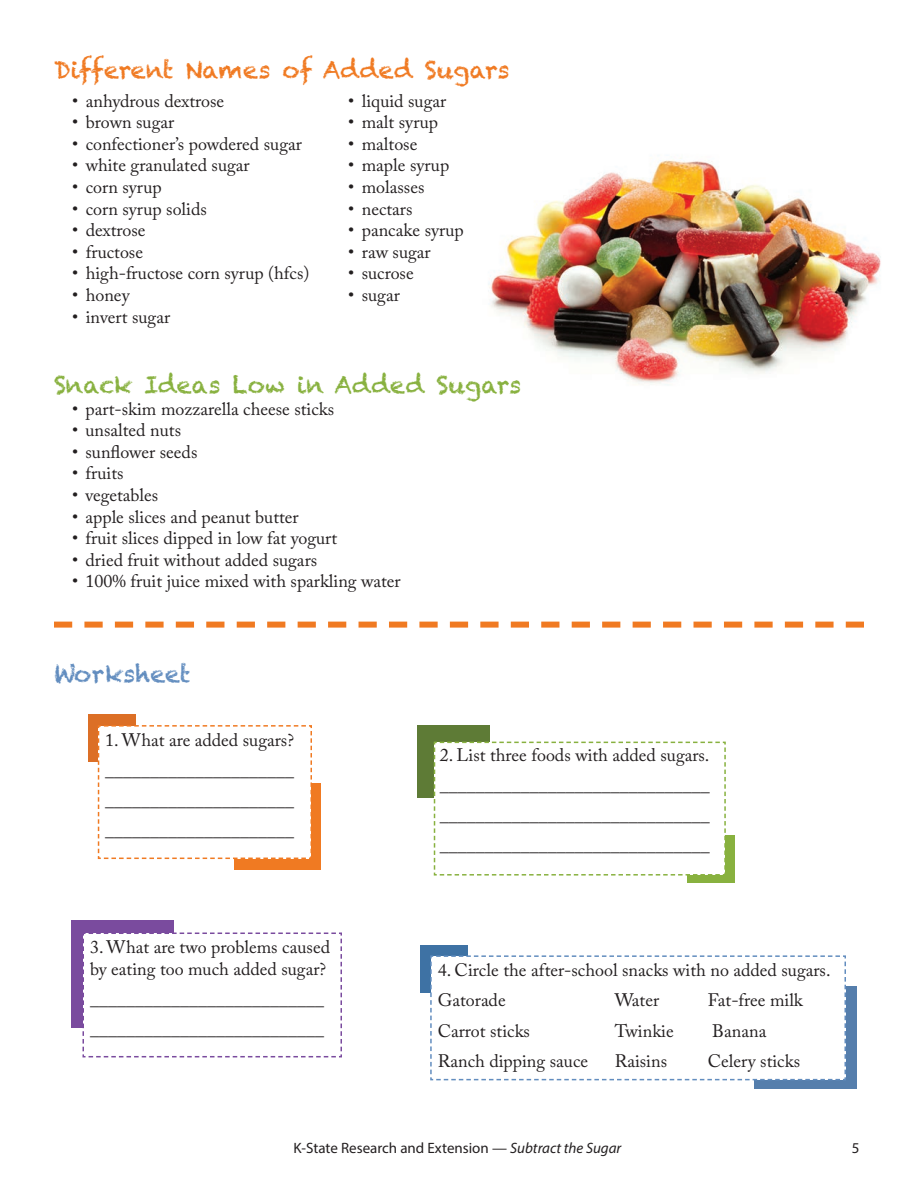
<style>
.page{position:relative;width:918px;height:1188px;background:#fff}
.page>*{position:absolute;margin:0;border:0;box-sizing:border-box;transform-origin:0 0}
.Subtitle{font:24px "Chalkduster";color:#f07a22}
.Subtitle-2{font:24px "Chalkduster";color:#88b13f}
.Subtitle-3{font:24px "Chalkduster";color:#628dbf}
.body_Text{font:18px/21.6px "Adobe Caslon Pro";color:#231f20}
.t1{font:15px "Myriad Pro";color:#231f20}
.s1{font-style:italic}
</style>
<div class="page">
<div style="left:688px;top:835px;width:47px;height:48px;background:#88b13f"></div>
<div style="left:234px;top:783px;width:87px;height:87px;background:#f07a22"></div>
<div style="left:88px;top:714px;width:47px;height:48px;background:#dc6f26"></div>
<div style="left:417px;top:725px;width:73px;height:73px;background:#5e7b36"></div>
<svg style="left:97px;top:724px;width:215px;height:136px"></svg>
<svg style="left:433px;top:741px;width:293px;height:135px"></svg>
<div style="left:71px;top:920px;width:103px;height:108px;background:#7a4b9e"></div>
<div style="left:420px;top:945px;width:47px;height:48px;background:#3e72a4"></div>
<div style="left:754px;top:987px;width:103px;height:102px;background:#557eac"></div>
<svg style="left:82px;top:932px;width:260px;height:126px"></svg>
<svg style="left:430px;top:955px;width:417px;height:126px"></svg>
<img style="left:488px;top:158px;width:393px;height:227px">
<svg style="left:54px;top:622px;width:810px;height:6px"></svg>
<p class="Subtitle" style="left:54px;top:55px;width:457px">Different Names of Added Sugars</p>
<p class="body_Text" style="left:72px;top:90px;width:153px">• anhydrous dextrose</p>
<p class="body_Text" style="left:72px;top:111px;width:103px">• brown sugar</p>
<p class="body_Text" style="left:72px;top:133px;width:231px">• confectioner’s powdered sugar</p>
<p class="body_Text" style="left:72px;top:154px;width:179px">• white granulated sugar</p>
<p class="body_Text" style="left:72px;top:176px;width:91px">• corn syrup</p>
<p class="body_Text" style="left:72px;top:198px;width:136px">• corn syrup solids</p>
<p class="body_Text" style="left:72px;top:219px;width:75px">• dextrose</p>
<p class="body_Text" style="left:72px;top:241px;width:72px">• fructose</p>
<p class="body_Text" style="left:72px;top:262px;width:239px">• high-fructose corn syrup (hfcs)</p>
<p class="body_Text" style="left:72px;top:284px;width:59px">• honey</p>
<p class="body_Text" style="left:72px;top:306px;width:99px">• invert sugar</p>
<p class="body_Text" style="left:348px;top:90px;width:99px">• liquid sugar</p>
<p class="body_Text" style="left:348px;top:111px;width:91px">• malt syrup</p>
<p class="body_Text" style="left:348px;top:133px;width:71px">• maltose</p>
<p class="body_Text" style="left:348px;top:154px;width:102px">• maple syrup</p>
<p class="body_Text" style="left:348px;top:176px;width:78px">• molasses</p>
<p class="body_Text" style="left:348px;top:198px;width:66px">• nectars</p>
<p class="body_Text" style="left:348px;top:219px;width:117px">• pancake syrup</p>
<p class="body_Text" style="left:348px;top:241px;width:84px">• raw sugar</p>
<p class="body_Text" style="left:348px;top:262px;width:67px">• sucrose</p>
<p class="body_Text" style="left:348px;top:284px;width:53px">• sugar</p>
<p class="Subtitle-2" style="left:54px;top:371px;width:469px">Snack Ideas Low in Added Sugars</p>
<p class="body_Text" style="left:72px;top:398px;width:264px">• part-skim mozzarella cheese sticks</p>
<p class="body_Text" style="left:72px;top:419px;width:111px">• unsalted nuts</p>
<p class="body_Text" style="left:72px;top:441px;width:127px">• sunflower seeds</p>
<p class="body_Text" style="left:72px;top:462px;width:53px">• fruits</p>
<p class="body_Text" style="left:72px;top:484px;width:88px">• vegetables</p>
<p class="body_Text" style="left:72px;top:506px;width:228px">• apple slices and peanut butter</p>
<p class="body_Text" style="left:72px;top:527px;width:267px">• fruit slices dipped in low fat yogurt</p>
<p class="body_Text" style="left:72px;top:549px;width:247px">• dried fruit without added sugars</p>
<p class="body_Text" style="left:72px;top:570px;width:330px">• 100% fruit juice mixed with sparkling water</p>
<p class="Subtitle-3" style="left:54px;top:660px;width:138px">Worksheet</p>
<p class="body_Text" style="left:105px;top:729px;width:190px">1. What are added sugars?</p>
<p class="body_Text" style="left:105px;top:759px;width:190px">_____________________</p>
<p class="body_Text" style="left:105px;top:789px;width:190px">_____________________</p>
<p class="body_Text" style="left:105px;top:819px;width:190px">_____________________</p>
<p class="body_Text" style="left:90px;top:936px;width:242px">3. What are two problems caused by eating too much added sugar?</p>
<p class="body_Text" style="left:90px;top:988px;width:235px">__________________________</p>
<p class="body_Text" style="left:90px;top:1018px;width:235px">__________________________</p>
<p class="body_Text" style="left:440px;top:744px;width:271px">2. List three foods with added sugars.</p>
<p class="body_Text" style="left:440px;top:774px;width:271px">______________________________</p>
<p class="body_Text" style="left:440px;top:804px;width:271px">______________________________</p>
<p class="body_Text" style="left:440px;top:834px;width:271px">______________________________</p>
<p class="body_Text" style="left:438px;top:959px;width:394px">4. Circle the after-school snacks with no added sugars.</p>
<p class="body_Text" style="left:438px;top:989px;width:69px">Gatorade</p>
<p class="body_Text" style="left:615px;top:989px;width:46px">Water</p>
<p class="body_Text" style="left:708px;top:989px;width:97px">Fat-free milk</p>
<p class="body_Text" style="left:438px;top:1020px;width:94px">Carrot sticks</p>
<p class="body_Text" style="left:615px;top:1020px;width:61px">Twinkie</p>
<p class="body_Text" style="left:712px;top:1020px;width:56px">Banana</p>
<p class="body_Text" style="left:438px;top:1050px;width:152px">Ranch dipping sauce</p>
<p class="body_Text" style="left:615px;top:1050px;width:54px">Raisins</p>
<p class="body_Text" style="left:708px;top:1050px;width:94px">Celery sticks</p>
<p class="t1" style="left:294px;top:1139px;width:329px">K-State Research and Extension — <span class="s1">Subtract the Sugar</span></p>
<p class="t1" style="left:852px;top:1139px;width:9px">5</p>
</div>
